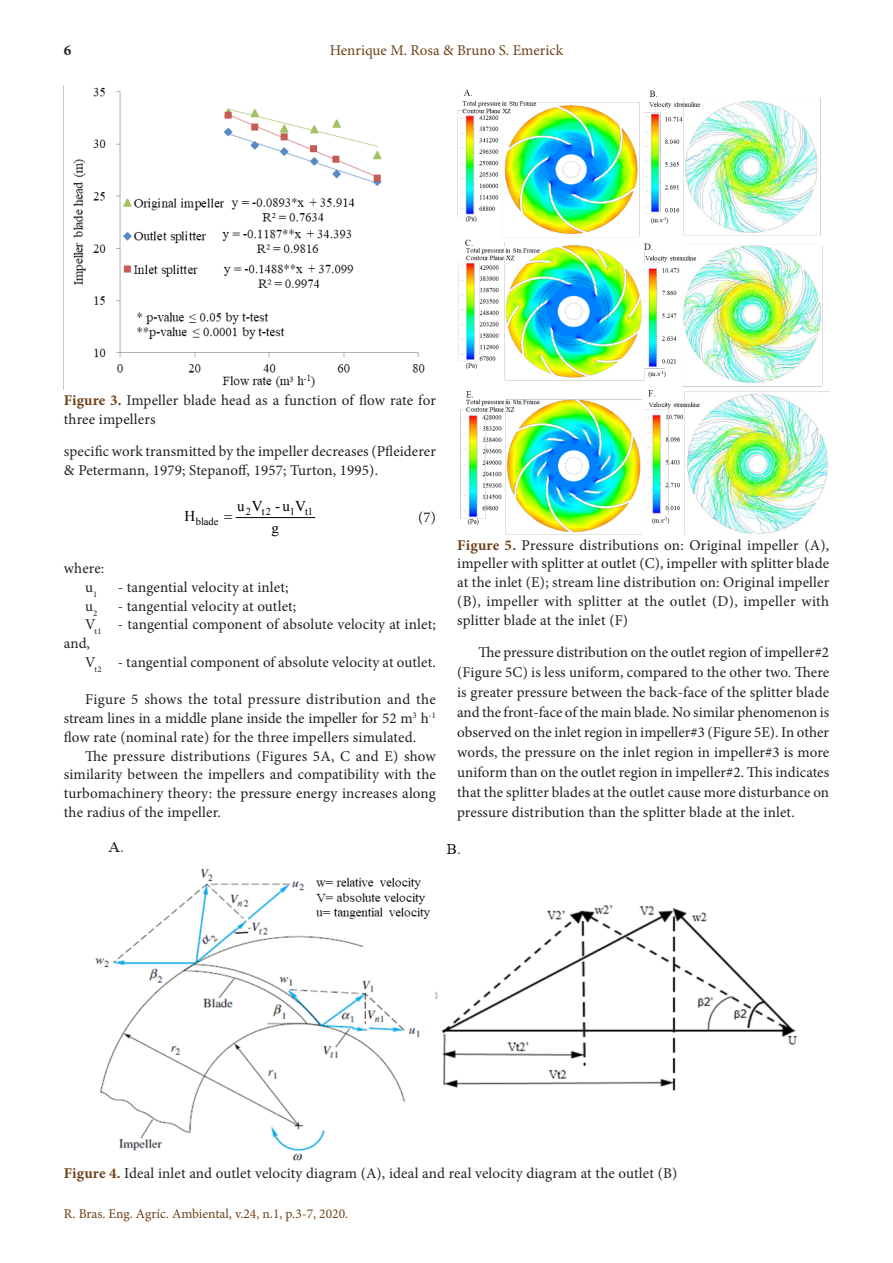
<style>
.page{position:relative;width:893px;height:1263px;background:#fff}
.page>*{position:absolute;margin:0;border:0;box-sizing:border-box;transform-origin:0 0}
.BodytextIndented{font:15px/18.8px "Minion Pro";letter-spacing:.01em;color:#231f20;text-align:justify}
.t1{font:15px "Minion Pro";color:#6c4118}
.t2{font:15px "Times New Roman";color:#000}
.t3{font:700 15px "Minion Pro";color:#231f20}
.t4{font:13.5px "Minion Pro";color:#6c4118}
.t5{font:10.5px "Times New Roman";letter-spacing:-.005em;color:#000}
.s1{font-weight:700;color:#6c4118}
</style>
<div class="page">
<img style="left:73px;top:87px;width:352px;height:301px">
<img style="left:95px;top:842px;width:703px;height:319px">
<img style="left:457px;top:89px;width:372px;height:445px">
<hr style="left:236px;top:517px;width:79px;height:1px;background:#000">
<p class="t3" style="left:64px;top:40px;width:9px">6</p>
<p class="t1" style="left:330px;top:40px;width:235px">Henrique M. Rosa &amp; Bruno S. Emerick</p>
<p class="BodytextIndented" style="left:64px;top:391px;width:374px"><span class="s1">Figure 3.</span> Impeller blade head as a function of flow rate for three impellers</p>
<p class="BodytextIndented" style="left:64px;top:442px;width:373px">specific work transmitted by the impeller decreases (Pfleiderer &amp; Petermann, 1979; Stepanoff, 1957; Turton, 1995).</p>
<p class="t2" style="left:184px;top:506px;width:12px">H</p>
<p class="t5" style="left:196px;top:515px;width:24px">blade</p>
<p class="t2" style="left:237px;top:496px;width:70px">uV -uV</p>
<p class="t5" style="left:246px;top:505px;width:27px">2 t2</p>
<p class="t5" style="left:290px;top:505px;width:25px">1 t1</p>
<p class="t2" style="left:272px;top:518px;width:9px">g</p>
<p class="BodytextIndented" style="left:418px;top:507px;width:19px">(7)</p>
<p class="BodytextIndented" style="left:64px;top:559px;width:42px">where:</p>
<p class="BodytextIndented" style="left:85px;top:578px;width:14px">u<sub>1</sub></p>
<p class="BodytextIndented" style="left:118px;top:578px;width:172px">- tangential velocity at inlet;</p>
<p class="BodytextIndented" style="left:85px;top:596px;width:14px">u<sub>2</sub></p>
<p class="BodytextIndented" style="left:118px;top:596px;width:180px">- tangential velocity at outlet;</p>
<p class="BodytextIndented" style="left:64px;top:615px;width:374px;text-indent:21px">V<sub>t1</sub> - tangential component of absolute velocity at inlet; and,</p>
<p class="BodytextIndented" style="left:85px;top:653px;width:352px">V<sub>t2</sub> - tangential component of absolute velocity at outlet.</p>
<p class="BodytextIndented" style="left:64px;top:690px;width:374px;text-indent:21px">Figure 5 shows the total pressure distribution and the stream lines in a middle plane inside the impeller for 52 m<sup>3</sup> h<sup>-1 </sup>flow rate (nominal rate) for the three impellers simulated.</p>
<p class="BodytextIndented" style="left:64px;top:746px;width:374px;text-indent:21px">The pressure distributions (Figures 5A, C and E) show similarity between the impellers and compatibility with the turbomachinery theory: the pressure energy increases along the radius of the impeller.</p>
<p class="BodytextIndented" style="left:457px;top:536px;width:373px"><span class="s1">Figure 5.</span> Pressure distributions on: Original impeller (A), impeller with splitter at outlet (C), impeller with splitter blade at the inlet (E); stream line distribution on: Original impeller (B), impeller with splitter at the outlet (D), impeller with splitter blade at the inlet (F)</p>
<p class="BodytextIndented" style="left:457px;top:642px;width:374px;line-height:20px;text-indent:21px">The pressure distribution on the outlet region of impeller#2 (Figure 5C) is less uniform, compared to the other two. There is greater pressure between the back-face of the splitter blade and the front-face of the main blade. No similar phenomenon is observed on the inlet region in impeller#3 (Figure 5E). In other words, the pressure on the inlet region in impeller#3 is more uniform than on the outlet region in impeller#2. This indicates that the splitter blades at the outlet cause more disturbance on pressure distribution than the splitter blade at the inlet.</p>
<p class="BodytextIndented" style="left:64px;top:1164px;width:615px"><span class="s1">Figure 4.</span> Ideal inlet and outlet velocity diagram (A), ideal and real velocity diagram at the outlet (B)</p>
<p class="t4" style="left:64px;top:1204px;width:286px">R. Bras. Eng. Agríc. Ambiental, v.24, n.1, p.3-7, 2020.</p>
</div>
